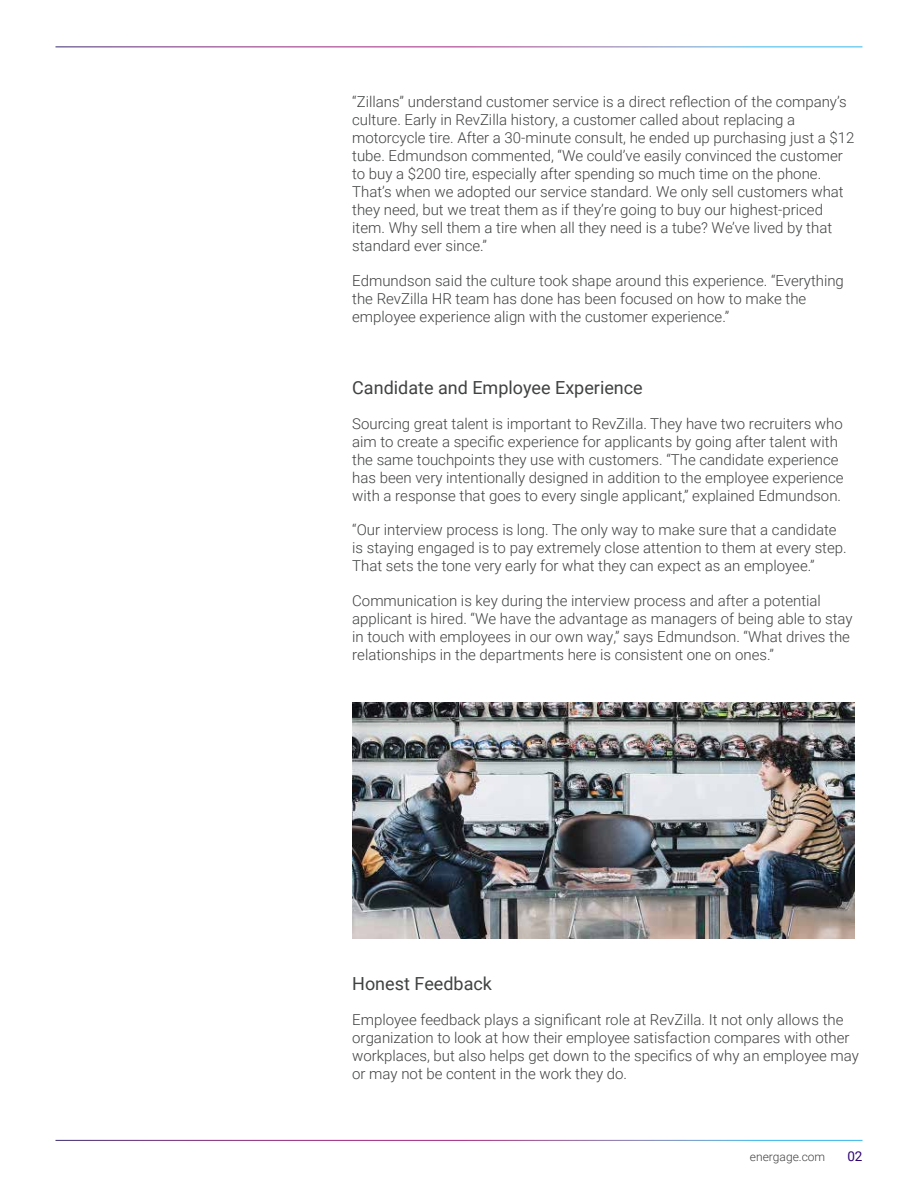
<style>
.page{position:relative;width:918px;height:1188px;background:#fff}
.page>*{position:absolute;margin:0;border:0;box-sizing:border-box;transform-origin:0 0}
.t1{font:18px "Roboto";color:#404141}
.t2{font:300 15px/18px "Roboto";color:#404141}
.t3{font:13.5px "Roboto";color:#300573}
.t4{font:300 12px "Roboto";color:#404141}
</style>
<div class="page">
<img style="left:352px;top:702px;width:502px;height:237px">
<p class="t2" style="left:352px;top:92px;width:504px">“Zillans” understand customer service is a direct reflection of the company’s culture. Early in RevZilla history, a customer called about replacing a motorcycle tire. After a 30-minute consult, he ended up purchasing just a $12 tube. Edmundson commented, “We could’ve easily convinced the customer to buy a $200 tire, especially after spending so much time on the phone.<br>That’s when we adopted our service standard. We only sell customers what they need, but we treat them as if they’re going to buy our highest-priced item. Why sell them a tire when all they need is a tube? We’ve lived by that standard ever since.”</p>
<p class="t2" style="left:352px;top:271px;width:493px">Edmundson said the culture took shape around this experience. “Everything the RevZilla HR team has done has been focused on how to make the employee experience align with the customer experience.”</p>
<p class="t1" style="left:352px;top:375px;width:292px">Candidate and Employee Experience</p>
<p class="t2" style="left:352px;top:414px;width:493px">Sourcing great talent is important to RevZilla. They have two recruiters who aim to create a specific experience for applicants by going after talent with the same touchpoints they use with customers. “The candidate experience has been very intentionally designed in addition to the employee experience with a response that goes to every single applicant,” explained Edmundson.</p>
<p class="t2" style="left:352px;top:520px;width:496px">“Our interview process is long. The only way to make sure that a candidate is staying engaged is to pay extremely close attention to them at every step.<br>That sets the tone very early for what they can expect as an employee.”</p>
<p class="t2" style="left:352px;top:591px;width:502px">Communication is key during the interview process and after a potential applicant is hired. “We have the advantage as managers of being able to stay in touch with employees in our own way,” says Edmundson. “What drives the relationships in the departments here is consistent one on ones.”</p>
<p class="t1" style="left:352px;top:971px;width:141px">Honest Feedback</p>
<p class="t2" style="left:352px;top:1010px;width:508px">Employee feedback plays a significant role at RevZilla. It not only allows the organization to look at how their employee satisfaction compares with other workplaces, but also helps get down to the specifics of why an employee may or may not be content in the work they do.</p>
<p class="t4" style="left:750px;top:1148px;width:77px">energage.com</p>
<p class="t3" style="left:847px;top:1146px;width:17px">02</p>
</div>
